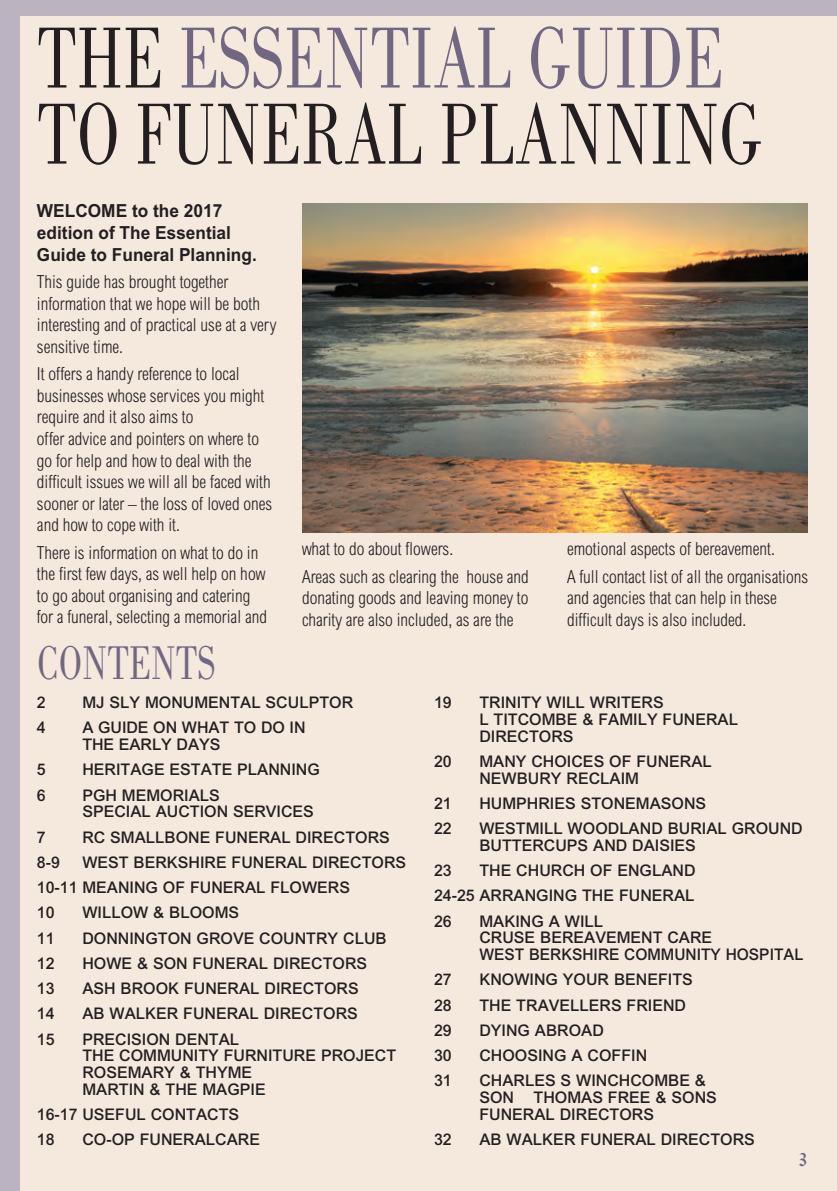
<style>
.page{position:relative;width:837px;height:1191px;background:#fff}
.page>*{position:absolute;margin:0;border:0;box-sizing:border-box;transform-origin:0 0}
.t1{font:88px/76px "Bodoni";color:#231f20;scale:.7 1}
.t2{font:48px "Bodoni";color:#716781;scale:.7 1}
.t3{font:300 condensed 18px/21.6px "Arial";color:#231f20;scale:.96 1}
.t4{font:700 18px/21.6px "Arial";color:#231f20;scale:.96 1}
.t5{font:18px "Lydian";color:#716781}
.t6{font:500 16px/16.8px "Arial";color:#231f20}
.s1{color:#716781}
</style>
<div class="page">
<div style="left:0;top:0;width:837px;height:1190px;background:#bbb4c0"></div>
<div style="left:20px;top:16px;width:817px;height:1174px;background:#f5e8dd"></div>
<img style="left:302px;top:203px;width:505px;height:329px">
<p class="t1" style="left:37px;top:20px;width:1038px">THE <span class="s1">ESSENTIAL GUIDE<br></span>TO FUNERAL PLANNING</p>
<p class="t4" style="left:37px;top:200px;width:231px">WELCOME to the 2017 edition of The Essential<br>Guide to Funeral Planning.</p>
<p class="t3" style="left:37px;top:271px;width:251px">This guide has brought together information that we hope will be both interesting and of practical use at a very sensitive time.</p>
<p class="t3" style="left:37px;top:363px;width:247px">It offers a handy reference to local businesses whose services you might require and it also aims to<br>offer advice and pointers on where to go for help and how to deal with the difficult issues we will all be faced with sooner or later – the loss of loved ones and how to cope with it.</p>
<p class="t3" style="left:37px;top:541px;width:241px">There is information on what to do in the first few days, as well help on how to go about organising and catering for a funeral, selecting a memorial and</p>
<p class="t3" style="left:302px;top:538px;width:159px">what to do about flowers.</p>
<p class="t3" style="left:302px;top:565px;width:238px;text-align:justify">Areas such as clearing the house and donating goods and leaving money to charity are also included, as are the</p>
<p class="t3" style="left:567px;top:538px;width:218px">emotional aspects of bereavement.</p>
<p class="t3" style="left:567px;top:565px;width:253px">A full contact list of all the organisations and agencies that can help in these difficult days is also included.</p>
<p class="t2" style="left:37px;top:635px;width:257px">CONTENTS</p>
<p class="t6" style="left:37px;top:694px;width:10px">2</p>
<p class="t6" style="left:82px;top:694px;width:272px">MJ SLY MONUMENTAL SCULPTOR</p>
<p class="t6" style="left:37px;top:719px;width:10px">4</p>
<p class="t6" style="left:82px;top:719px;width:225px">A GUIDE ON WHAT TO DO IN<br>THE EARLY DAYS</p>
<p class="t6" style="left:37px;top:761px;width:10px">5</p>
<p class="t6" style="left:82px;top:761px;width:239px">HERITAGE ESTATE PLANNING</p>
<p class="t6" style="left:37px;top:786px;width:10px">6</p>
<p class="t6" style="left:82px;top:786px;width:233px">PGH MEMORIALS<br>SPECIAL AUCTION SERVICES</p>
<p class="t6" style="left:37px;top:828px;width:10px">7</p>
<p class="t6" style="left:82px;top:828px;width:309px">RC SMALLBONE FUNERAL DIRECTORS</p>
<p class="t6" style="left:37px;top:853px;width:24px">8-9</p>
<p class="t6" style="left:82px;top:853px;width:325px">WEST BERKSHIRE FUNERAL DIRECTORS</p>
<p class="t6" style="left:37px;top:878px;width:315px">10-11 MEANING OF FUNERAL FLOWERS</p>
<p class="t6" style="left:37px;top:904px;width:19px">10</p>
<p class="t6" style="left:82px;top:904px;width:158px">WILLOW &amp; BLOOMS</p>
<p class="t6" style="left:37px;top:929px;width:19px">11</p>
<p class="t6" style="left:82px;top:929px;width:306px">DONNINGTON GROVE COUNTRY CLUB</p>
<p class="t6" style="left:37px;top:954px;width:19px">12</p>
<p class="t6" style="left:82px;top:954px;width:286px">HOWE &amp; SON FUNERAL DIRECTORS</p>
<p class="t6" style="left:37px;top:979px;width:19px">13</p>
<p class="t6" style="left:82px;top:979px;width:278px">ASH BROOK FUNERAL DIRECTORS</p>
<p class="t6" style="left:37px;top:1005px;width:19px">14</p>
<p class="t6" style="left:82px;top:1005px;width:277px">AB WALKER FUNERAL DIRECTORS</p>
<p class="t6" style="left:37px;top:1030px;width:19px">15</p>
<p class="t6" style="left:82px;top:1030px;width:315px">PRECISION DENTAL<br>THE COMMUNITY FURNITURE PROJECT<br>ROSEMARY &amp; THYME<br>MARTIN &amp; THE MAGPIE</p>
<p class="t6" style="left:37px;top:1105px;width:204px">16-17 USEFUL CONTACTS</p>
<p class="t6" style="left:37px;top:1130px;width:19px">18</p>
<p class="t6" style="left:82px;top:1130px;width:179px">CO-OP FUNERALCARE</p>
<p class="t6" style="left:434px;top:694px;width:19px">19</p>
<p class="t6" style="left:479px;top:694px;width:260px">TRINITY WILL WRITERS<br>L TITCOMBE &amp; FAMILY FUNERAL<br>DIRECTORS</p>
<p class="t6" style="left:434px;top:752px;width:19px">20</p>
<p class="t6" style="left:479px;top:752px;width:234px">MANY CHOICES OF FUNERAL<br>NEWBURY RECLAIM</p>
<p class="t6" style="left:434px;top:794px;width:19px">21</p>
<p class="t6" style="left:479px;top:794px;width:228px">HUMPHRIES STONEMASONS</p>
<p class="t6" style="left:434px;top:820px;width:19px">22</p>
<p class="t6" style="left:479px;top:820px;width:325px">WESTMILL WOODLAND BURIAL GROUND<br>BUTTERCUPS AND DAISIES</p>
<p class="t6" style="left:434px;top:862px;width:19px">23</p>
<p class="t6" style="left:479px;top:862px;width:218px">THE CHURCH OF ENGLAND</p>
<p class="t6" style="left:434px;top:887px;width:262px">24-25 ARRANGING THE FUNERAL</p>
<p class="t6" style="left:434px;top:912px;width:19px">26</p>
<p class="t6" style="left:479px;top:912px;width:325px">MAKING A WILL<br>CRUSE BEREAVEMENT CARE<br>WEST BERKSHIRE COMMUNITY HOSPITAL</p>
<p class="t6" style="left:434px;top:971px;width:19px">27</p>
<p class="t6" style="left:479px;top:971px;width:215px">KNOWING YOUR BENEFITS</p>
<p class="t6" style="left:434px;top:996px;width:19px">28</p>
<p class="t6" style="left:479px;top:996px;width:208px">THE TRAVELLERS FRIEND</p>
<p class="t6" style="left:434px;top:1021px;width:19px">29</p>
<p class="t6" style="left:479px;top:1021px;width:126px">DYING ABROAD</p>
<p class="t6" style="left:434px;top:1046px;width:19px">30</p>
<p class="t6" style="left:479px;top:1046px;width:169px">CHOOSING A COFFIN</p>
<p class="t6" style="left:434px;top:1072px;width:19px">31</p>
<p class="t6" style="left:479px;top:1072px;width:239px">CHARLES S WINCHCOMBE &amp;<br>SON THOMAS FREE &amp; SONS<br>FUNERAL DIRECTORS</p>
<p class="t6" style="left:434px;top:1130px;width:19px">32</p>
<p class="t6" style="left:479px;top:1130px;width:277px">AB WALKER FUNERAL DIRECTORS</p>
<p class="t5" style="left:798px;top:1149px;width:11px">3</p>
</div>
